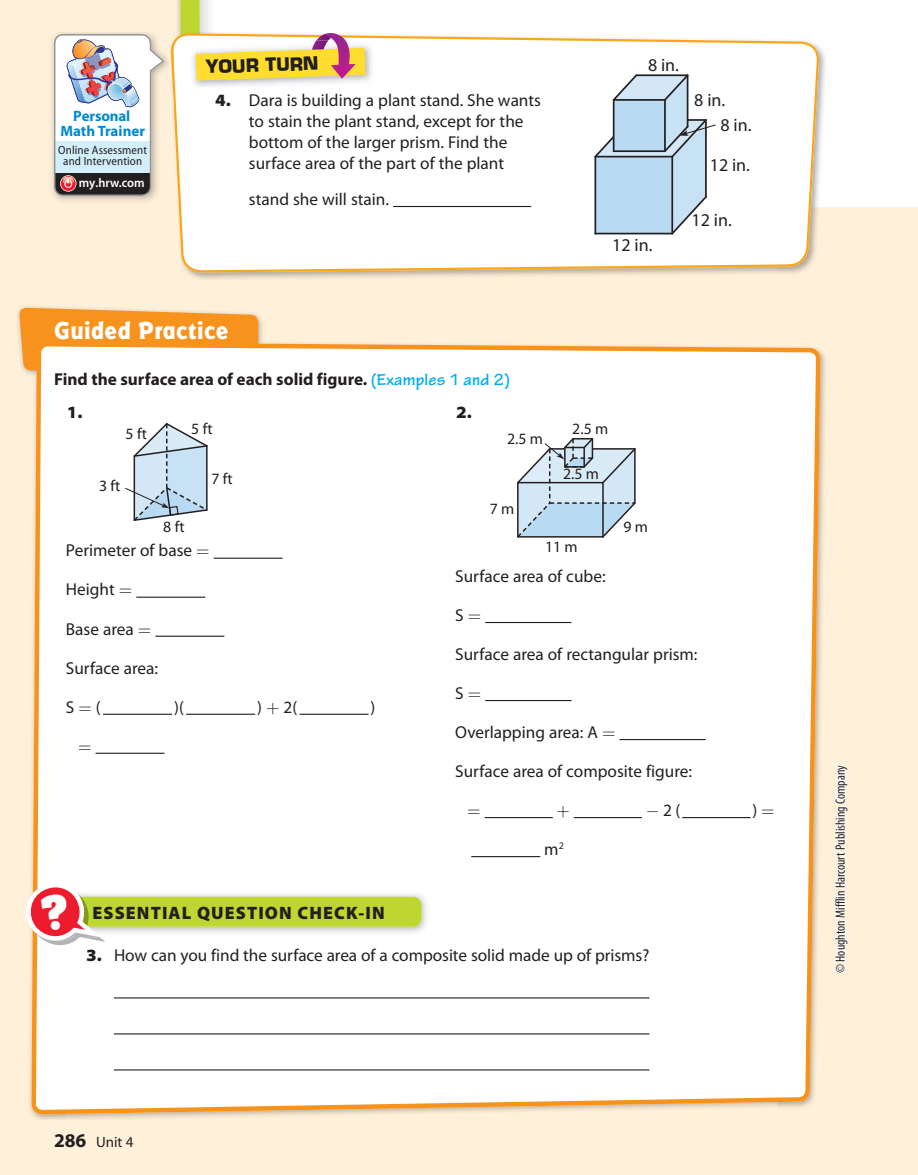
<style>
.page{position:relative;width:918px;height:1175px;background:#fff}
.page>*{position:absolute;margin:0;border:0;box-sizing:border-box;transform-origin:0 0}
.t1{font:800 25.5px "Badger Pro";letter-spacing:.015em;color:#fff;scale:.95 1}
.t2{font:18px/24.9px "Myriad Pro";color:#231f20}
.t3{font:900 18px "Myriad Pro";letter-spacing:.06em;color:#231f20}
.t4{font:700 17.85px "Eurostile LT Std";color:#231f20}
.t5{font:17.25px/21px "Myriad Pro";color:#231f20}
.t6{font:700 17.25px "Myriad Pro";color:#231f20}
.t7{font:900 semi-expanded 17.25px "Myriad Pro";color:#231f20}
.t8{font:17.25px "Uni Math Plus";color:#231f20}
.t9{font:15.75px "Myriad Pro";letter-spacing:.01em;color:#231f20}
.t10{font:700 15px "Myriad Pro";letter-spacing:-.01em;color:#0089cf}
.t11{font:15px "Myriad Pro";color:#231f20}
.t12{font:condensed 13.5px "Myriad Pro";color:#231f20}
.t13{font:600 12.75px "Myriad Pro";color:#fff}
.t14{font:semi-condensed 12px/11.2px "Myriad Pro";letter-spacing:.01em;color:#231f20;text-align:center}
.s1{font-weight:900;font-stretch:semi-expanded}
.s2{font-family:"Tekton Pro";color:#00aeef}
.s3{font-family:"Uni Math Plus"}
.s4{font-weight:700;font-size:19.5px}
</style>
<div class="page">
<div style="left:0;top:0;width:918px;height:1174px;background:#fff0d9"></div>
<img style="left:24px;top:370px;width:42px;height:750px">
<img style="left:820px;top:354px;width:5px;height:339px">
<div style="left:32px;top:342px;width:788px;height:772px;background:#fff"></div>
<svg style="left:19px;top:307px;width:239px;height:63px"></svg>
<div style="left:366px;top:0;width:552px;height:69px;background:#fff"></div>
<div style="left:827px;top:69px;width:91px;height:138px;background:#fff"></div>
<img style="left:188px;top:272px;width:31px;height:7px">
<img style="left:777px;top:272px;width:21px;height:1px">
<img style="left:366px;top:31px;width:461px;height:176px">
<svg style="left:178px;top:33px;width:641px;height:239px;fill:#fff"></svg>
<img style="left:52px;top:39px;width:2px;height:155px">
<svg style="left:593px;top:73px;width:123px;height:163px"></svg>
<svg style="left:125px;top:422px;width:84px;height:100px"></svg>
<svg style="left:516px;top:436px;width:121px;height:103px"></svg>
<hr style="left:564px;top:447px;width:2px;height:20px;background:#231f20">
<hr style="left:583px;top:447px;width:2px;height:20px;background:#231f20">
<hr style="left:393px;top:206px;width:138px;height:1px;background:#231f20">
<img style="left:366px;top:40px;width:8px;height:47px">
<svg style="left:54px;top:0;width:312px;height:207px"></svg>
<hr style="left:214px;top:557px;width:69px;height:2px;background:#231f20">
<hr style="left:136px;top:596px;width:69px;height:2px;background:#231f20">
<hr style="left:155px;top:635px;width:69px;height:2px;background:#231f20">
<hr style="left:103px;top:713px;width:69px;height:2px;background:#231f20">
<hr style="left:186px;top:713px;width:69px;height:2px;background:#231f20">
<hr style="left:300px;top:713px;width:69px;height:2px;background:#231f20">
<hr style="left:96px;top:752px;width:69px;height:2px;background:#231f20">
<hr style="left:485px;top:622px;width:86px;height:1px;background:#231f20">
<hr style="left:485px;top:700px;width:86px;height:1px;background:#231f20">
<hr style="left:619px;top:739px;width:87px;height:1px;background:#231f20">
<hr style="left:485px;top:817px;width:68px;height:1px;background:#231f20">
<hr style="left:574px;top:817px;width:68px;height:1px;background:#231f20">
<hr style="left:682px;top:817px;width:69px;height:1px;background:#231f20">
<hr style="left:471px;top:856px;width:69px;height:1px;background:#231f20">
<hr style="left:114px;top:997px;width:536px;height:1px;background:#231f20">
<hr style="left:114px;top:1033px;width:536px;height:1px;background:#231f20">
<hr style="left:114px;top:1069px;width:536px;height:1px;background:#231f20">
<img style="left:105px;top:888px;width:326px;height:49px">
<div style="left:40px;top:896px;width:382px;height:30px;background:#bed730;border-radius:8px"></div>
<div style="left:836px;top:964px;width:9px;height:9px;border:2px solid #fff;border-radius:50%"></div>
<svg style="left:834px;top:765px;width:15px;height:207px"></svg>
<svg style="left:24px;top:880px;width:81px;height:65px"></svg>
<p class="t10" style="left:73px;top:110px;width:59px">Personal</p>
<p class="t10" style="left:60px;top:125px;width:86px">Math Trainer</p>
<p class="t14" style="left:58px;top:144px;width:90px">Online Assessment and Intervention</p>
<p class="t13" style="left:79px;top:175px;width:67px">my.hrw.com</p>
<p class="t4" style="left:206px;top:57px;width:114px;rotate:-2deg">YOUR TURN</p>
<p class="t5" style="left:249px;top:91px;width:294px;text-indent:-34px"><span class="s1">4.</span> Dara is building a plant stand. She wants to stain the plant stand, except for the bottom of the larger prism. Find the surface area of the part of the plant</p>
<p class="t5" style="left:249px;top:190px;width:142px">stand she will stain.</p>
<p class="t2" style="left:648px;top:54px;width:33px">8 in.</p>
<p class="t2" style="left:721px;top:89px;width:33px;text-indent:-26px">8 in.<br>8 in.</p>
<p class="t2" style="left:710px;top:155px;width:42px">12 in.</p>
<p class="t2" style="left:612px;top:234px;width:42px">12 in.</p>
<p class="t2" style="left:692px;top:209px;width:42px">12 in.</p>
<h1 class="t1" style="left:54px;top:321px;width:185px">Guided Practice</h1>
<p class="t6" style="left:54px;top:373px;width:458px">Find the surface area of each solid figure. <span class="s2">(Examples 1 and 2)</span></p>
<p class="t7" style="left:67px;top:402px;width:17px">1.</p>
<p class="t9" style="left:126px;top:424px;width:23px">5 ft</p>
<p class="t9" style="left:99px;top:476px;width:23px">3 ft</p>
<p class="t9" style="left:191px;top:419px;width:23px">5 ft</p>
<p class="t9" style="left:163px;top:517px;width:23px">8 ft</p>
<p class="t9" style="left:211px;top:469px;width:23px">7 ft</p>
<p class="t7" style="left:456px;top:402px;width:17px">2.</p>
<p class="t9" style="left:507px;top:432px;width:37px">2.5 m</p>
<p class="t9" style="left:490px;top:502px;width:26px">7 m</p>
<p class="t9" style="left:572px;top:422px;width:37px">2.5 m</p>
<p class="t9" style="left:563px;top:468px;width:37px">2.5 m</p>
<p class="t9" style="left:623px;top:520px;width:26px">9 m</p>
<p class="t5" style="left:66px;top:542px;width:145px">Perimeter of base <span class="s3">=</span></p>
<p class="t5" style="left:66px;top:581px;width:68px">Height <span class="s3">=</span></p>
<p class="t5" style="left:66px;top:620px;width:87px">Base area <span class="s3">=</span></p>
<p class="t5" style="left:66px;top:659px;width:94px">Surface area:</p>
<p class="t5" style="left:66px;top:698px;width:36px">S <span class="s3">=</span> (</p>
<p class="t5" style="left:174px;top:698px;width:11px">)(</p>
<p class="t5" style="left:257px;top:698px;width:42px">) <span class="s3">+</span> 2(</p>
<p class="t5" style="left:371px;top:698px;width:6px">)</p>
<p class="t8" style="left:78px;top:739px;width:15px">=</p>
<p class="t3" style="left:93px;top:902px;width:294px">ESSENTIAL QUESTION CHECK-IN</p>
<p class="t9" style="left:545px;top:541px;width:34px">11 m</p>
<p class="t5" style="left:455px;top:567px;width:152px">Surface area of cube:</p>
<p class="t5" style="left:455px;top:606px;width:27px">S <span class="s3">=</span></p>
<p class="t5" style="left:455px;top:645px;width:244px">Surface area of rectangular prism:</p>
<p class="t5" style="left:455px;top:684px;width:27px">S <span class="s3">=</span></p>
<p class="t5" style="left:455px;top:723px;width:162px">Overlapping area: A <span class="s3">=</span></p>
<p class="t5" style="left:455px;top:762px;width:238px">Surface area of composite figure:</p>
<p class="t8" style="left:467px;top:803px;width:15px">=</p>
<p class="t8" style="left:557px;top:803px;width:15px">+</p>
<p class="t5" style="left:646px;top:801px;width:36px"><span class="s3">-</span> 2 (</p>
<p class="t5" style="left:753px;top:801px;width:23px">) <span class="s3">=</span></p>
<p class="t5" style="left:544px;top:840px;width:21px">m<sup>2</sup></p>
<p class="t5" style="left:86px;top:946px;width:565px"><span class="s1">3.</span> How can you find the surface area of a composite solid made up of prisms?</p>
<p class="t12" style="left:835px;top:973px;width:209px;rotate:-90deg">© Houghton Mifflin Harcourt Publishing Company</p>
<p class="t11" style="left:54px;top:1136px;width:81px"><span class="s4">286</span> Unit 4</p>
</div>
